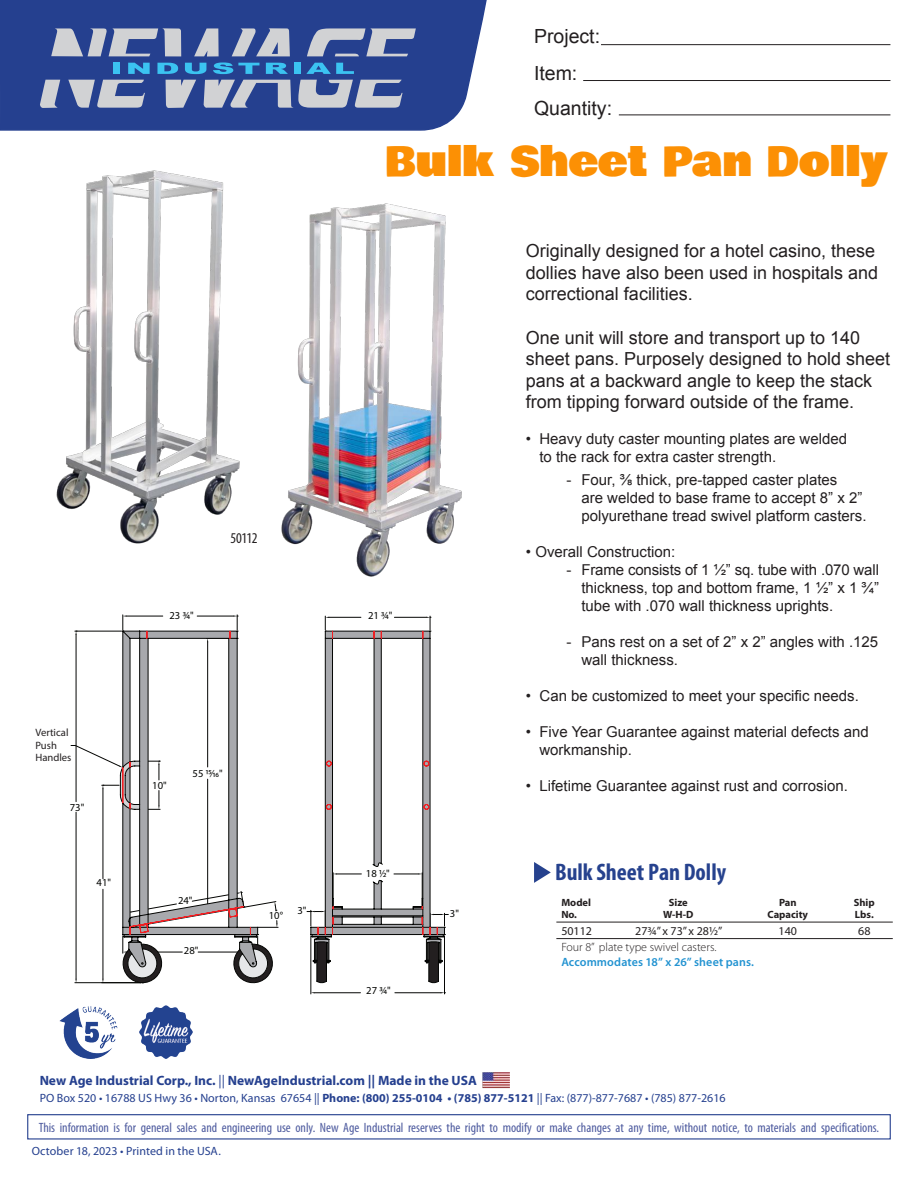
<style>
.page{position:relative;width:918px;height:1188px;background:#fff}
.page>*{position:absolute;margin:0;border:0;box-sizing:border-box;transform-origin:0 0}
.t1{font:40.5px "Bowlby One";letter-spacing:.01em;color:#fc9004}
.Header_Left{font:700 condensed 24px "Myriad Pro";color:#26428e}
.t2{font:19.5px/37.3px "Arial";color:#231f20}
.t3{font:18px/21.6px "Arial";color:#231f20}
.t4{font:15px/18px "Arial";color:#231f20}
.t5{font:condensed 15px "Myriad Pro";letter-spacing:-.03em;color:#231f20}
.t6{font:condensed 13.5px "Myriad Pro";color:#4d5a9e}
.t7{font:700 13.5px "Myriad Pro";color:#25408f}
.t8{font:12px "Myriad Pro";color:#25408f}
.t9{font:300 12px "Myriad Pro";color:#231f20}
.t10{font:600 12px "Myriad Pro";letter-spacing:.01em;color:#2393d1}
.t11{font:12px "Myriad Pro";color:#231f20}
.t12{font:10.65px "Myriad Pro";color:#040503}
.t13{font:10.65px/12.8px "Myriad Pro";color:#231f20}
.t14{font:700 10.5px "Myriad Pro";color:#231f20}
.s1{font-weight:400}
.s2{font-weight:700}
</style>
<div class="page">
<svg style="left:0;top:0;width:487px;height:131px;background:#314b95"></svg>
<hr style="left:601px;top:44px;width:289px;height:1px;background:#231f20">
<hr style="left:583px;top:80px;width:307px;height:1px;background:#231f20">
<hr style="left:619px;top:115px;width:271px;height:1px;background:#231f20">
<div style="left:294px;top:63px;width:7px;height:11px;background:#3bc3f1"></div>
<svg style="left:306px;top:63px;width:48px;height:11px"></svg>
<svg style="left:40px;top:80px;width:20px;height:28px"></svg>
<svg style="left:68px;top:80px;width:77px;height:28px;background:#909bba"></svg>
<svg style="left:166px;top:80px;width:30px;height:28px"></svg>
<svg style="left:51px;top:28px;width:239px;height:46px;background:#637fb0"></svg>
<svg style="left:204px;top:80px;width:199px;height:28px;background:#8e99b9"></svg>
<svg style="left:307px;top:28px;width:109px;height:28px;background:#828fb4"></svg>
<div style="left:27px;top:1114px;width:864px;height:26px;border:1px solid #25408f"></div>
<img style="left:483px;top:1072px;width:26px;height:17px">
<img style="left:139px;top:1006px;width:53px;height:53px">
<img style="left:60px;top:1006px;width:58px;height:53px">
<img style="left:281px;top:203px;width:181px;height:374px">
<img style="left:56px;top:170px;width:184px;height:374px">
<hr style="left:556px;top:922px;width:337px;height:1px;background:#231f20">
<hr style="left:556px;top:938px;width:337px;height:1px;background:#231f20">
<svg style="left:534px;top:862px;width:17px;height:21px"></svg>
<hr style="left:75px;top:982px;width:66px;height:1px;background:#040503">
<hr style="left:76px;top:812px;width:1px;height:167px;background:#040503">
<hr style="left:76px;top:635px;width:1px;height:167px;background:#040503">
<hr style="left:311px;top:936px;width:1px;height:58px;background:#040503">
<hr style="left:444px;top:936px;width:1px;height:58px;background:#040503">
<hr style="left:315px;top:992px;width:45px;height:1px;background:#040503">
<hr style="left:395px;top:992px;width:46px;height:1px;background:#040503">
<svg style="left:70px;top:615px;width:361px;height:152px"></svg>
<svg style="left:102px;top:615px;width:177px;height:369px"></svg>
<svg style="left:120px;top:630px;width:325px;height:355px"></svg>
<svg style="left:122px;top:630px;width:316px;height:305px"></svg>
<h3 class="t2" style="left:534px;top:17px;width:68px">Project:<br>Item:</h3>
<h3 class="t2" style="left:534px;top:89px;width:80px">Quantity:</h3>
<p class="t13" style="left:35px;top:726px;width:38px">Vertical<br>Push<br>Handles</p>
<p class="t12" style="left:70px;top:801px;width:16px">73"</p>
<p class="t12" style="left:97px;top:876px;width:16px">41"</p>
<p class="t1" style="left:385px;top:131px;width:505px">Bulk Sheet Pan Dolly</p>
<p class="t5" style="left:230px;top:529px;width:29px">50112</p>
<p class="t12" style="left:169px;top:609px;width:26px">23 3⁄4"</p>
<p class="t12" style="left:368px;top:609px;width:26px">21 3⁄4"</p>
<p class="t12" style="left:152px;top:779px;width:16px">10"</p>
<p class="t12" style="left:193px;top:767px;width:32px">55 15⁄16"</p>
<p class="t12" style="left:178px;top:894px;width:16px">24"</p>
<p class="t12" style="left:184px;top:944px;width:16px">28"</p>
<p class="t12" style="left:269px;top:909px;width:16px">10°</p>
<p class="t12" style="left:297px;top:904px;width:11px">3"</p>
<p class="t12" style="left:366px;top:867px;width:25px">18 1⁄2"</p>
<p class="t12" style="left:366px;top:984px;width:26px">27 3⁄4"</p>
<p class="t12" style="left:450px;top:907px;width:11px">3"</p>
<p class="t3" style="left:526px;top:240px;width:354px">Originally designed for a hotel casino, these dollies have also been used in hospitals and correctional facilities.</p>
<p class="t3" style="left:526px;top:327px;width:366px">One unit will store and transport up to 140 sheet pans. Purposely designed to hold sheet pans at a backward angle to keep the stack from tipping forward outside of the frame.</p>
<p class="t4" style="left:539px;top:430px;width:309px;text-indent:-14px">• Heavy duty caster mounting plates are welded to the rack for extra caster strength.</p>
<p class="t4" style="left:581px;top:471px;width:287px;text-indent:-15px">- Four, ⅜ thick, pre-tapped caster plates<br>are welded to base frame to accept 8” x 2” polyurethane tread swivel platform casters.</p>
<p class="t4" style="left:526px;top:543px;width:151px">• Overall Construction:</p>
<p class="t4" style="left:581px;top:561px;width:299px;text-align:justify;text-indent:-15px">- Frame consists of 1 ½” sq. tube with .070 wall thickness, top and bottom frame, 1 ½” x 1 ¾” tube with .070 wall thickness uprights.</p>
<p class="t4" style="left:581px;top:633px;width:298px;text-indent:-15px">- Pans rest on a set of 2” x 2” angles with .125 wall thickness.</p>
<p class="t4" style="left:526px;top:687px;width:334px">• Can be customized to meet your specific needs.</p>
<p class="t4" style="left:539px;top:723px;width:331px;text-indent:-13px">• Five Year Guarantee against material defects and workmanship.</p>
<p class="t4" style="left:526px;top:777px;width:323px">• Lifetime Guarantee against rust and corrosion.</p>
<p class="Header_Left" style="left:555px;top:857px;width:172px">Bulk Sheet Pan Dolly</p>
<p class="t14" style="left:561px;top:895px;width:31px">Model</p>
<p class="t14" style="left:669px;top:895px;width:20px">Size</p>
<p class="t14" style="left:779px;top:895px;width:19px">Pan</p>
<p class="t14" style="left:854px;top:895px;width:22px">Ship</p>
<p class="t14" style="left:561px;top:908px;width:17px">No.</p>
<p class="t14" style="left:663px;top:908px;width:32px">W-H-D</p>
<p class="t14" style="left:768px;top:908px;width:42px">Capacity</p>
<p class="t14" style="left:855px;top:908px;width:20px">Lbs.</p>
<p class="t11" style="left:561px;top:924px;width:32px">50112</p>
<p class="t11" style="left:635px;top:924px;width:89px">27¾” x 73” x 28½”</p>
<p class="t11" style="left:779px;top:924px;width:20px">140</p>
<p class="t11" style="left:858px;top:924px;width:14px">68</p>
<p class="t9" style="left:561px;top:940px;width:157px">Four 8” plate type swivel casters.</p>
<p class="t10" style="left:561px;top:954px;width:194px">Accommodates 18” x 26” sheet pans.</p>
<p class="t7" style="left:40px;top:1072px;width:439px">New Age Industrial Corp., Inc. <span class="s1">||</span> NewAgeIndustrial.com || Made in the USA</p>
<p class="t8" style="left:40px;top:1090px;width:687px">PO Box 520 • 16788 US Hwy 36 • Norton, Kansas 67654 || <span class="s2">Phone: (800) 255-0104 • (785) 877-5121</span> || Fax: (877)-877-7687 • (785) 877-2616</p>
<p class="t6" style="left:39px;top:1119px;width:842px">This information is for general sales and engineering use only. New Age Industrial reserves the right to modify or make changes at any time, without notice, to materials and specifications.</p>
<p class="t8" style="left:32px;top:1143px;width:191px">October 18, 2023 • Printed in the USA.</p>
</div>
